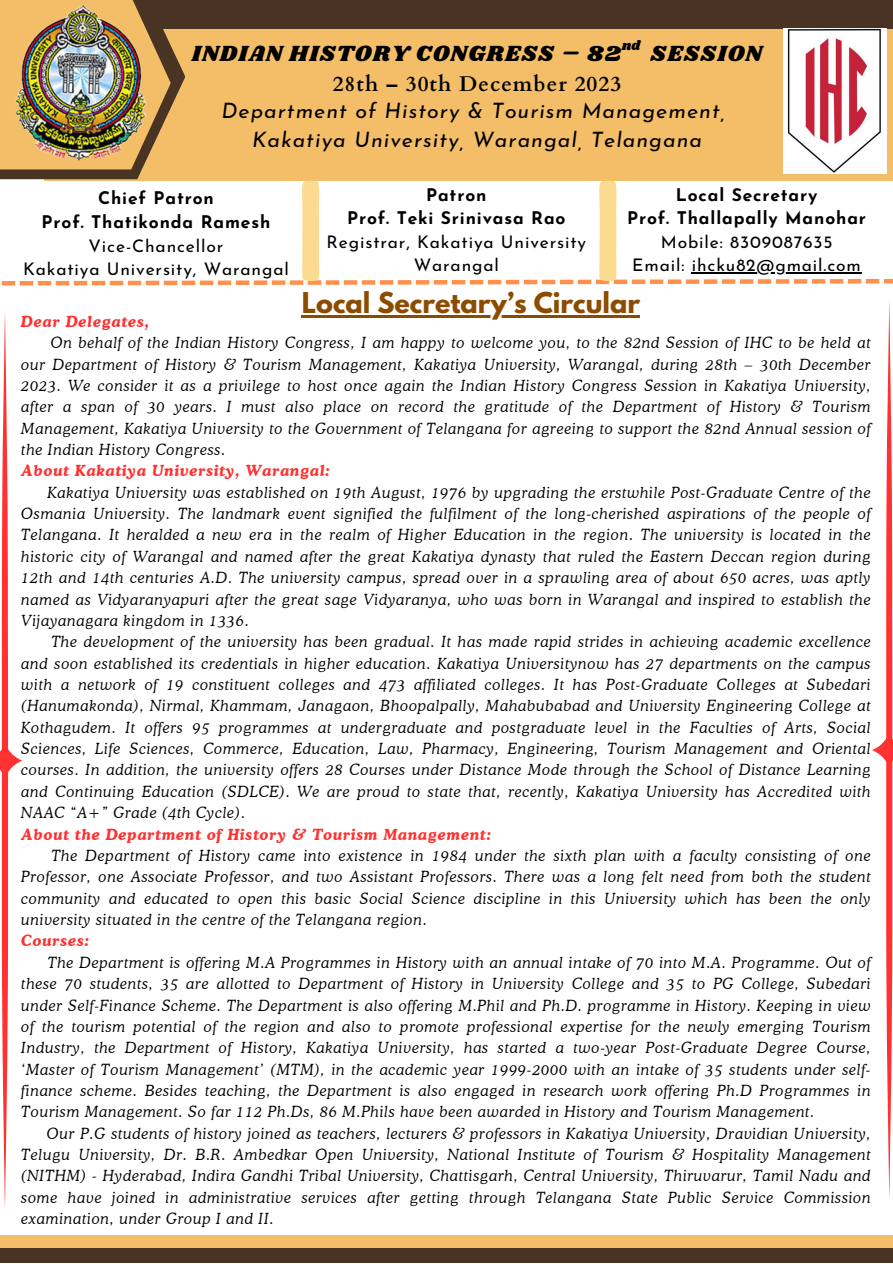
<style>
.page{position:relative;width:893px;height:1264px;background:#fff}
.page>*{position:absolute;margin:0;border:0;box-sizing:border-box;transform-origin:0 0}
.t1{font:700 25.5px "League Spartan";color:#8c4c00}
.t2{font:22.8px "Shrikhand";letter-spacing:.05em;color:#000}
.t3{font:italic 21.3px "Josefin Sans";letter-spacing:.05em;color:#000}
.t4{font:700 21.3px "Cardo";letter-spacing:.05em;color:#000}
.t5{font:17.4px "Josefin Sans";letter-spacing:.05em;color:#000}
.t6{font:700 17.4px "Josefin Sans";letter-spacing:.05em;color:#000}
.t7{font:italic 300 15.3px/21.3px "Cooper BT";letter-spacing:.05em;color:#000;text-align:justify}
.t8{font:italic 700 15.3px "Cooper BT";letter-spacing:.05em;color:#ff3131}
.t9{font:13.5px "Shrikhand";color:#000}
</style>
<div class="page">
<div style="left:44px;top:22px;width:848px;height:158px;background:#f4be69"></div>
<div style="left:0;top:1234px;width:892px;height:28px;background:#f4be69"></div>
<div style="left:44px;top:0;width:848px;height:29px;background:#493423"></div>
<div style="left:0;top:1247px;width:892px;height:15px;background:#493423"></div>
<svg style="left:0;top:46px;width:185px;height:133px"></svg>
<svg style="left:0;top:0;width:171px;height:169px"></svg>
<img style="left:783px;top:29px;width:103px;height:145px">
<img style="left:9px;top:0;width:145px;height:170px">
<hr style="left:302px;top:315px;width:338px;height:3px;background:#8c4c00">
<svg style="left:0;top:312px;width:22px;height:896px"></svg>
<svg style="left:872px;top:301px;width:20px;height:897px"></svg>
<svg style="left:2px;top:180px;width:890px;height:105px"></svg>
<p class="t9" style="left:621px;top:37px;width:20px">nd</p>
<p class="t2" style="left:192px;top:37px;width:430px">INDIAN HISTORY CONGRESS – 82</p>
<p class="t2" style="left:650px;top:37px;width:113px">SESSION</p>
<p class="t4" style="left:332px;top:70px;width:290px">28th – 30th December 2023</p>
<p class="t3" style="left:221px;top:102px;width:505px">Department of History &amp; Tourism Management,</p>
<p class="t3" style="left:252px;top:131px;width:451px">Kakatiya University, Warangal, Telangana</p>
<p class="t6" style="left:426px;top:187px;width:62px">Patron</p>
<p class="t6" style="left:347px;top:211px;width:220px">Prof. Teki Srinivasa Rao</p>
<p class="t5" style="left:326px;top:235px;width:261px">Registrar, Kakatiya University</p>
<p class="t5" style="left:413px;top:258px;width:87px">Warangal</p>
<p class="t6" style="left:675px;top:187px;width:143px">Local Secretary</p>
<p class="t6" style="left:627px;top:211px;width:240px">Prof. Thallapally Manohar</p>
<p class="t5" style="left:660px;top:235px;width:173px">Mobile: 8309087635</p>
<p class="t5" style="left:632px;top:258px;width:230px">Email: ihcku82@gmail.com</p>
<p class="t6" style="left:98px;top:191px;width:117px">Chief Patron</p>
<p class="t6" style="left:42px;top:215px;width:230px">Prof. Thatikonda Ramesh</p>
<p class="t5" style="left:89px;top:239px;width:136px">Vice-Chancellor</p>
<p class="t5" style="left:23px;top:262px;width:267px">Kakatiya University, Warangal</p>
<p class="t1" style="left:302px;top:290px;width:340px">Local Secretary’s Circular</p>
<p class="t8" style="left:21px;top:312px;width:129px">Dear Delegates,</p>
<p class="t7" style="left:21px;top:332px;width:850px;text-indent:29px">On behalf of the Indian History Congress, I am happy to welcome you, to the 82nd Session of IHC to be held at our Department of History &amp; Tourism Management, Kakatiya University, Warangal, during 28th – 30th December 2023. We consider it as a privilege to host once again the Indian History Congress Session in Kakatiya University, after a span of 30 years. I must also place on record the gratitude of the Department of History &amp; Tourism Management, Kakatiya University to the Government of Telangana for agreeing to support the 82nd Annual session of the Indian History Congress.</p>
<p class="t8" style="left:21px;top:461px;width:310px">About Kakatiya University, Warangal:</p>
<p class="t7" style="left:21px;top:481px;width:850px;text-indent:26px">Kakatiya University was established on 19th August, 1976 by upgrading the erstwhile Post-Graduate Centre of the Osmania University. The landmark event signified the fulfilment of the long-cherished aspirations of the people of Telangana. It heralded a new era in the realm of Higher Education in the region. The university is located in the historic city of Warangal and named after the great Kakatiya dynasty that ruled the Eastern Deccan region during 12th and 14th centuries A.D. The university campus, spread over in a sprawling area of about 650 acres, was aptly named as Vidyaranyapuri after the great sage Vidyaranya, who was born in Warangal and inspired to establish the Vijayanagara kingdom in 1336.</p>
<p class="t7" style="left:21px;top:631px;width:850px;text-indent:30px">The development of the university has been gradual. It has made rapid strides in achieving academic excellence and soon established its credentials in higher education. Kakatiya Universitynow has 27 departments on the campus with a network of 19 constituent colleges and 473 affiliated colleges. It has Post-Graduate Colleges at Subedari (Hanumakonda), Nirmal, Khammam, Janagaon, Bhoopalpally, Mahabubabad and University Engineering College at Kothagudem. It offers 95 programmes at undergraduate and postgraduate level in the Faculties of Arts, Social Sciences, Life Sciences, Commerce, Education, Law, Pharmacy, Engineering, Tourism Management and Oriental courses. In addition, the university offers 28 Courses under Distance Mode through the School of Distance Learning and Continuing Education (SDLCE). We are proud to state that, recently, Kakatiya University has Accredited with NAAC “A+” Grade (4th Cycle).</p>
<p class="t8" style="left:21px;top:824px;width:471px">About the Department of History &amp; Tourism Management:</p>
<p class="t7" style="left:21px;top:844px;width:850px;text-indent:30px">The Department of History came into existence in 1984 under the sixth plan with a faculty consisting of one Professor, one Associate Professor, and two Assistant Professors. There was a long felt need from both the student community and educated to open this basic Social Science discipline in this University which has been the only university situated in the centre of the Telangana region.</p>
<p class="t8" style="left:21px;top:931px;width:70px">Courses:</p>
<p class="t7" style="left:21px;top:951px;width:850px;text-indent:27px">The Department is offering M.A Programmes in History with an annual intake of 70 into M.A. Programme. Out of these 70 students, 35 are allotted to Department of History in University College and 35 to PG College, Subedari under Self-Finance Scheme. The Department is also offering M.Phil and Ph.D. programme in History. Keeping in view of the tourism potential of the region and also to promote professional expertise for the newly emerging Tourism Industry, the Department of History, Kakatiya University, has started a two-year Post-Graduate Degree Course, ‘Master of Tourism Management’ (MTM), in the academic year 1999-2000 with an intake of 35 students under self&shy;finance scheme. Besides teaching, the Department is also engaged in research work offering Ph.D Programmes in Tourism Management. So far 112 Ph.Ds, 86 M.Phils have been awarded in History and Tourism Management.</p>
<p class="t7" style="left:21px;top:1122px;width:850px;text-indent:26px">Our P.G students of history joined as teachers, lecturers &amp; professors in Kakatiya University, Dravidian University, Telugu University, Dr. B.R. Ambedkar Open University, National Institute of Tourism &amp; Hospitality Management (NITHM) - Hyderabad, Indira Gandhi Tribal University, Chattisgarh, Central University, Thiruvarur, Tamil Nadu and some have joined in administrative services after getting through Telangana State Public Service Commission examination, under Group I and II.</p>
</div>
